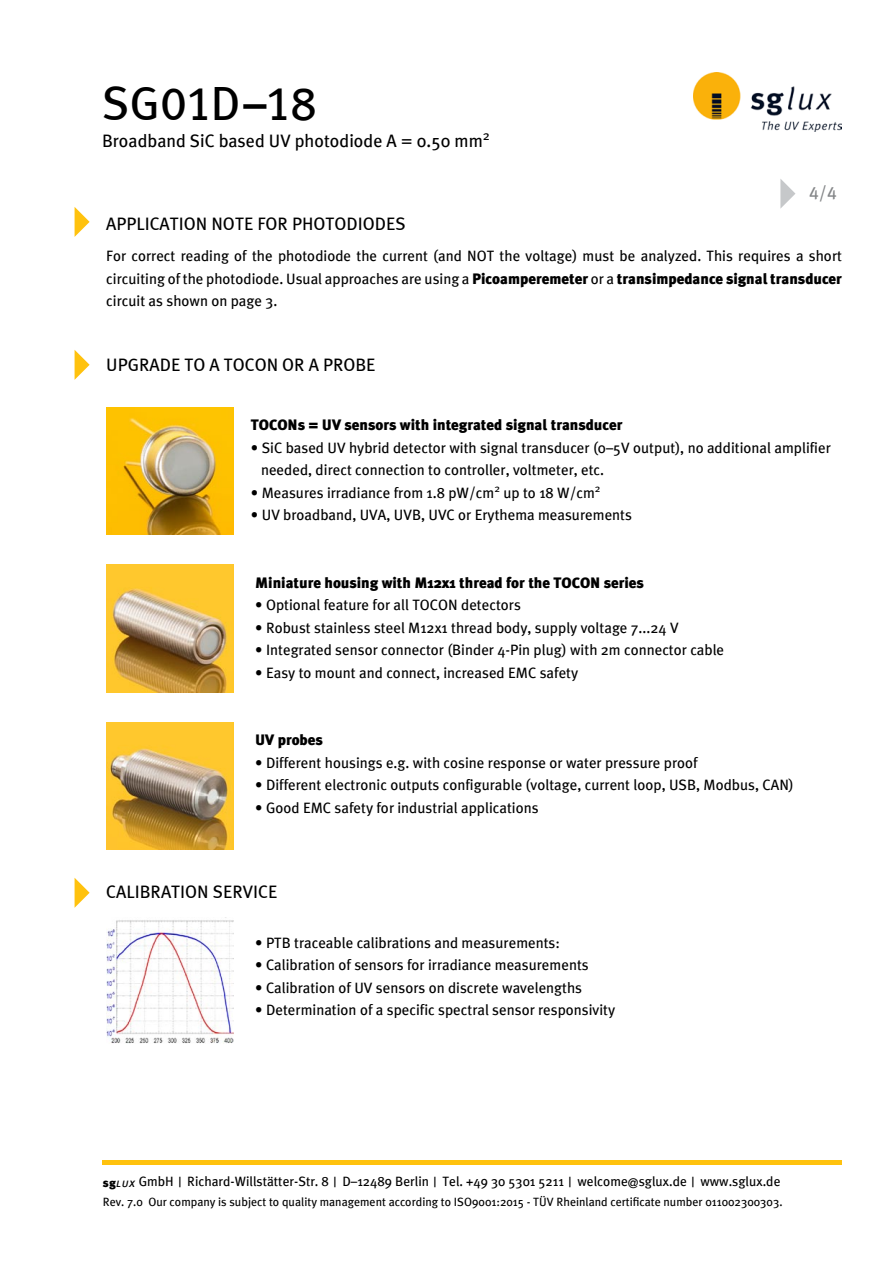
<style>
.page{position:relative;width:893px;height:1263px;background:#fff}
.page>*{position:absolute;margin:0;border:0;box-sizing:border-box;transform-origin:0 0}
.t1{font:48px "Meta Plus Book Caps";letter-spacing:-.005em;color:#000}
.t2{font:18px "Meta Plus Book Caps";color:#000}
.t3{font:18px "Meta Plus";color:#000}
.t4{font:18px "Meta Plus Book Caps";color:#848688}
.t5{font:15px/22.5px "Meta Plus";color:#000;text-align:justify}
.t6{font:900 15px "Meta Plus";color:#000}
.t7{font:13.5px "Meta Plus";color:#000}
.t8{font:12px "Meta Plus";color:#000}
.s1{font-weight:900}
.s2{font-weight:900;font-size:12px}
.s3{font-family:"Meta Plus Book Caps";font-style:italic;font-size:12px}
</style>
<div class="page">
<svg style="left:75px;top:207px;width:15px;height:30px"></svg>
<img style="left:106px;top:565px;width:128px;height:127px">
<img style="left:106px;top:722px;width:128px;height:128px">
<img style="left:106px;top:407px;width:128px;height:128px">
<img style="left:106px;top:917px;width:128px;height:127px">
<svg style="left:780px;top:179px;width:15px;height:30px"></svg>
<svg style="left:75px;top:350px;width:15px;height:30px"></svg>
<svg style="left:75px;top:878px;width:15px;height:30px"></svg>
<hr style="left:102px;top:1160px;width:740px;height:4px;background:#ffc20e">
<img style="left:693px;top:72px;width:149px;height:59px">
<h1 class="t1" style="left:102px;top:76px;width:216px">SG01D–18</h1>
<p class="t3" style="left:102px;top:131px;width:389px">Broadband SiC based UV photodiode A = 0.50 mm<sup>2</sup></p>
<p class="t2" style="left:106px;top:213px;width:299px">APPLICATION NOTE FOR PHOTODIODES</p>
<p class="t4" style="left:809px;top:182px;width:29px">4/4</p>
<p class="t5" style="left:106px;top:245px;width:737px">For correct reading of the photodiode the current (and NOT the voltage) must be analyzed. This requires a short circuiting of the photodiode. Usual approaches are using a <span class="s1">Picoamperemeter</span> or a <span class="s1">transimpedance signal transducer </span>circuit as shown on page 3.</p>
<p class="t2" style="left:106px;top:354px;width:271px">U PGRADE TO A TOCON OR A PROBE</p>
<p class="t6" style="left:251px;top:416px;width:373px">TOCONs = UV sensors with integrated signal transducer</p>
<p class="t5" style="left:261px;top:436px;width:571px;text-indent:-10px">• SiC based UV hybrid detector with signal transducer (0–5V output), no additional amplifier needed, direct connection to controller, voltmeter, etc.</p>
<p class="t5" style="left:251px;top:481px;width:351px">• Measures irradiance from 1.8 pW/cm<sup>2</sup> up to 18 W/cm<sup>2</sup></p>
<p class="t5" style="left:251px;top:503px;width:383px">• UV broadband, UVA, UVB, UVC or Erythema measurements</p>
<p class="t6" style="left:255px;top:574px;width:390px">Miniature housing with M12x1 thread for the TOCON series</p>
<p class="t5" style="left:255px;top:593px;width:267px">• Optional feature for all TOCON detectors</p>
<p class="t5" style="left:255px;top:616px;width:425px">• Robust stainless steel M12x1 thread body, supply voltage 7...24 V</p>
<p class="t5" style="left:255px;top:638px;width:471px">• Integrated sensor connector (Binder 4-Pin plug) with 2m connector cable</p>
<p class="t5" style="left:255px;top:661px;width:325px">• Easy to mount and connect, increased EMC safety</p>
<p class="t6" style="left:255px;top:731px;width:69px">UV probes</p>
<p class="t5" style="left:255px;top:751px;width:444px">• Different housings e.g. with cosine response or water pressure proof</p>
<p class="t5" style="left:255px;top:773px;width:540px">• Different electronic outputs configurable (voltage, current loop, USB, Modbus, CAN)</p>
<p class="t5" style="left:255px;top:796px;width:285px">• Good EMC safety for industrial applications</p>
<p class="t2" style="left:106px;top:881px;width:172px">CALIBRATION SERVICE</p>
<p class="t5" style="left:255px;top:931px;width:306px">• PTB traceable calibrations and measurements:</p>
<p class="t5" style="left:255px;top:953px;width:335px">• Calibration of sensors for irradiance measurements</p>
<p class="t5" style="left:255px;top:976px;width:328px">• Calibration of UV sensors on discrete wavelengths</p>
<p class="t5" style="left:255px;top:998px;width:362px">• Determination of a specific spectral sensor responsivity</p>
<p class="t7" style="left:103px;top:1173px;width:679px"><span class="s2">sg</span><span class="s3">lux</span> GmbH | Richard-Willstätter-Str. 8 | D–12489 Berlin | Tel. +49 30 5301 5211 | welcome@sglux.de | www.sglux.de</p>
<p class="t8" style="left:103px;top:1195px;width:681px">Rev. 7.0 Our company is subject to quality management according to ISO9001:2015 - TÜV Rheinland certificate number 011002300303.</p>
</div>
